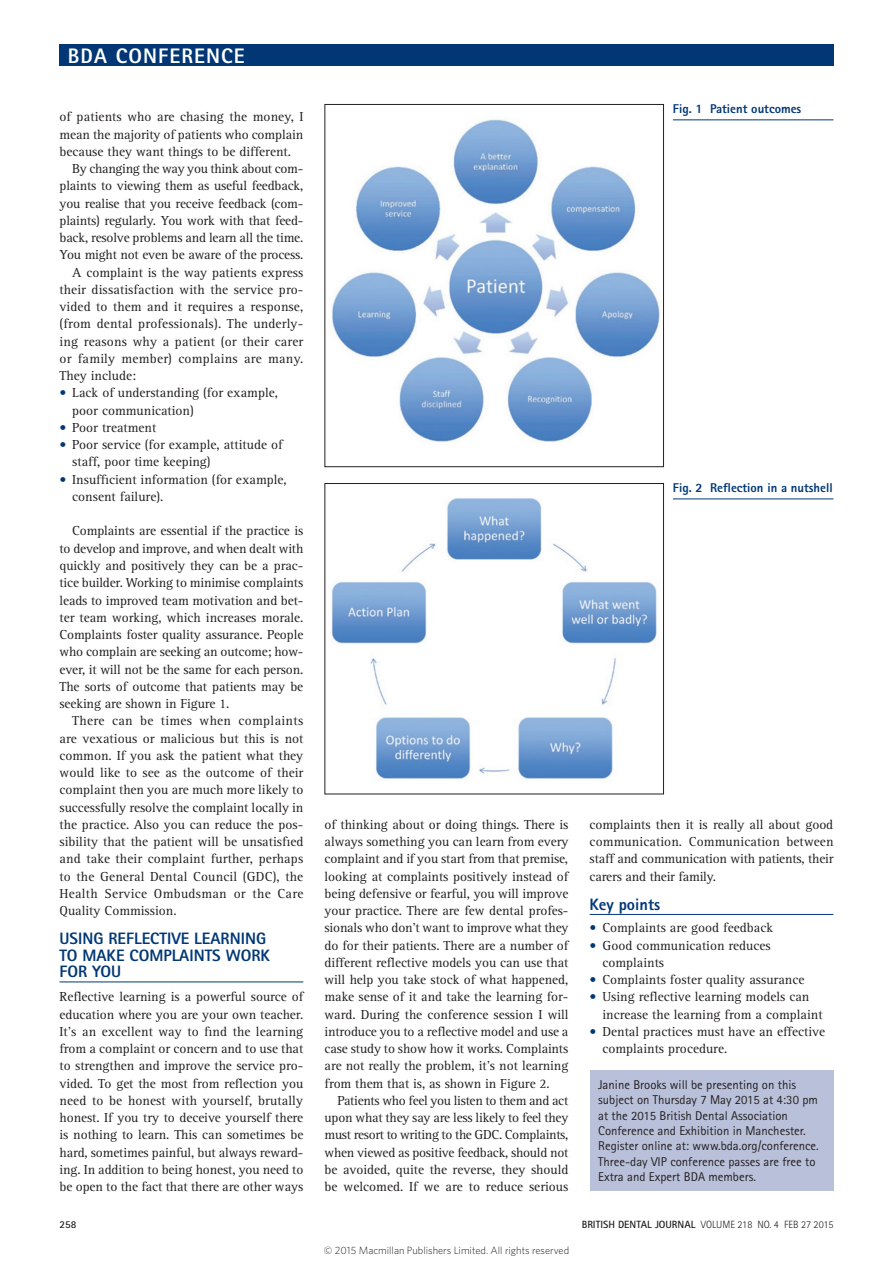
<style>
.page{position:relative;width:893px;height:1263px;background:#fff}
.page>*{position:absolute;margin:0;border:0;box-sizing:border-box;transform-origin:0 0}
.t1{font:800 21px "Rotis Sans Serif Std";letter-spacing:.05em;color:#fff}
.crosshead_1{font:800 16.5px/16.5px "Rotis Sans Serif Std";color:#013775}
.body{font:13.5px/17.2px "Rotis Serif Std";letter-spacing:-.005em;color:#231f20;text-align:justify}
.body_fullout{font:13.5px/17.2px "Rotis Serif Std";color:#231f20}
.table_text{font:12.75px/15.3px "Rotis Sans Serif Std";color:#231f20}
.table_fig_caption{font:800 12.75px "Rotis Sans Serif Std";color:#013775}
.t2{font:300 10.5px "Whitney";color:#231f20}
.t3{font:300 10.5px "Rotis Sans Serif Std";color:#231f20}
.t4{font:700 10.5px "Rotis Sans Serif Std";color:#231f20}
.s1{color:#013775}
.s2{font-weight:700}
</style>
<div class="page">
<div style="left:59px;top:45px;width:774px;height:21px;background:#013775"></div>
<hr style="left:60px;top:981px;width:243px;height:1px;background:#013775">
<hr style="left:590px;top:914px;width:243px;height:1px;background:#013775">
<div style="left:590px;top:1070px;width:243px;height:121px;background:#b9c0d9"></div>
<img style="left:332px;top:119px;width:328px;height:323px">
<div style="left:325px;top:104px;width:339px;height:363px;border:1px solid #231f20"></div>
<img style="left:331px;top:498px;width:326px;height:281px">
<div style="left:325px;top:483px;width:339px;height:311px;border:1px solid #231f20"></div>
<hr style="left:673px;top:119px;width:160px;height:1px;background:#013775">
<hr style="left:673px;top:498px;width:160px;height:1px;background:#013775">
<p class="t1" style="left:68px;top:42px;width:178px">BDA CONFERENCE</p>
<p class="body_fullout" style="left:60px;top:109px;width:245px;text-align:justify">of patients who are chasing the money, I mean the majority of patients who complain because they want things to be different.</p>
<p class="body" style="left:60px;top:160px;width:245px;text-indent:13px">By changing the way you think about com&shy;plaints to viewing them as useful feedback, you realise that you receive feedback (com&shy;plaints) regularly. You work with that feed&shy;back, resolve problems and learn all the time.<br>You might not even be aware of the process.</p>
<p class="body" style="left:60px;top:264px;width:245px;text-indent:13px">A complaint is the way patients express their dissatisfaction with the service pro&shy;vided to them and it requires a response, (from dental professionals). The underly&shy;ing reasons why a patient (or their carer or family member) complains are many.<br>They include:</p>
<p class="body_fullout" style="left:72px;top:385px;width:207px;text-indent:-13px"><span class="s1">•</span> Lack of understanding (for example, poor communication)</p>
<p class="body_fullout" style="left:60px;top:419px;width:98px"><span class="s1">•</span> Poor treatment</p>
<p class="body_fullout" style="left:72px;top:436px;width:212px;text-indent:-13px"><span class="s1">•</span> Poor service (for example, attitude of staff, poor time keeping)</p>
<p class="body_fullout" style="left:72px;top:471px;width:216px;text-indent:-13px"><span class="s1">•</span> Insufficient information (for example, consent failure).</p>
<p class="body" style="left:60px;top:523px;width:245px;text-indent:13px">Complaints are essential if the practice is to develop and improve, and when dealt with quickly and positively they can be a prac&shy;tice builder. Working to minimise complaints leads to improved team motivation and bet&shy;ter team working, which increases morale.<br>Complaints foster quality assurance. People who complain are seeking an outcome; how&shy;ever, it will not be the same for each person.<br>The sorts of outcome that patients may be seeking are shown in Figure 1.</p>
<p class="body" style="left:60px;top:712px;width:245px;text-indent:13px">There can be times when complaints are vexatious or malicious but this is not common. If you ask the patient what they would like to see as the outcome of their complaint then you are much more likely to successfully resolve the complaint locally in the practice. Also you can reduce the pos&shy;sibility that the patient will be unsatisfied and take their complaint further, perhaps to the General Dental Council (GDC), the Health Service Ombudsman or the Care Quality Commission.</p>
<p class="crosshead_1" style="left:60px;top:930px;width:212px">USING REFLECTIVE LEARNING<br>TO MAKE COMPLAINTS WORK<br>FOR YOU</p>
<p class="body_fullout" style="left:60px;top:988px;width:245px;text-align:justify">Reflective learning is a powerful source of education where you are your own teacher.<br>It’s an excellent way to find the learning from a complaint or concern and to use that to strengthen and improve the service pro&shy;vided. To get the most from reflection you need to be honest with yourself, brutally honest. If you try to deceive yourself there is nothing to learn. This can sometimes be hard, sometimes painful, but always reward&shy;ing. In addition to being honest, you need to be open to the fact that there are other ways</p>
<p class="body_fullout" style="left:325px;top:816px;width:245px;text-align:justify">of thinking about or doing things. There is always something you can learn from every complaint and if you start from that premise, looking at complaints positively instead of being defensive or fearful, you will improve your practice. There are few dental profes&shy;sionals who don’t want to improve what they do for their patients. There are a number of different reflective models you can use that will help you take stock of what happened, make sense of it and take the learning for&shy;ward. During the conference session I will introduce you to a reflective model and use a case study to show how it works. Complaints are not really the problem, it’s not learning from them that is, as shown in Figure 2.</p>
<p class="body" style="left:325px;top:1092px;width:245px;text-indent:13px">Patients who feel you listen to them and act upon what they say are less likely to feel they must resort to writing to the GDC. Complaints, when viewed as positive feedback, should not be avoided, quite the reverse, they should be welcomed. If we are to reduce serious</p>
<p class="table_fig_caption" style="left:673px;top:101px;width:130px">Fig. 1 Patient outcomes</p>
<p class="table_fig_caption" style="left:673px;top:480px;width:161px">Fig. 2 Reflection in a nutshell</p>
<p class="body" style="left:590px;top:816px;width:245px">complaints then it is really all about good communication. Communication between staff and communication with patients, their carers and their family.</p>
<p class="crosshead_1" style="left:590px;top:896px;width:72px">Key points</p>
<p class="body_fullout" style="left:590px;top:919px;width:185px"><span class="s1">•</span> Complaints are good feedback</p>
<p class="body_fullout" style="left:602px;top:937px;width:170px;text-indent:-13px"><span class="s1">•</span> Good communication reduces complaints</p>
<p class="body_fullout" style="left:590px;top:971px;width:216px"><span class="s1">•</span> Complaints foster quality assurance</p>
<p class="body_fullout" style="left:602px;top:988px;width:222px;text-indent:-13px"><span class="s1">•</span> Using reflective learning models can increase the learning from a complaint</p>
<p class="body_fullout" style="left:602px;top:1023px;width:224px;text-indent:-13px"><span class="s1">•</span> Dental practices must have an effective complaints procedure.</p>
<p class="table_text" style="left:598px;top:1077px;width:222px">Janine Brooks will be presenting on this subject on Thursday 7 May 2015 at 4:30 pm at the 2015 British Dental Association Conference and Exhibition in Manchester.<br>Register online at: www.bda.org/conference.<br>Three-day VIP conference passes are free to Extra and Expert BDA members.</p>
<p class="t4" style="left:60px;top:1217px;width:18px">258</p>
<p class="t3" style="left:582px;top:1218px;width:253px"><span class="s2">BRITISH DENTAL JOURNAL</span> VOLUME 218 NO. 4 FEB 27 2015</p>
<p class="t2" style="left:324px;top:1243px;width:247px">© 2015 Macmillan Publishers Limited. All rights reserved</p>
</div>
